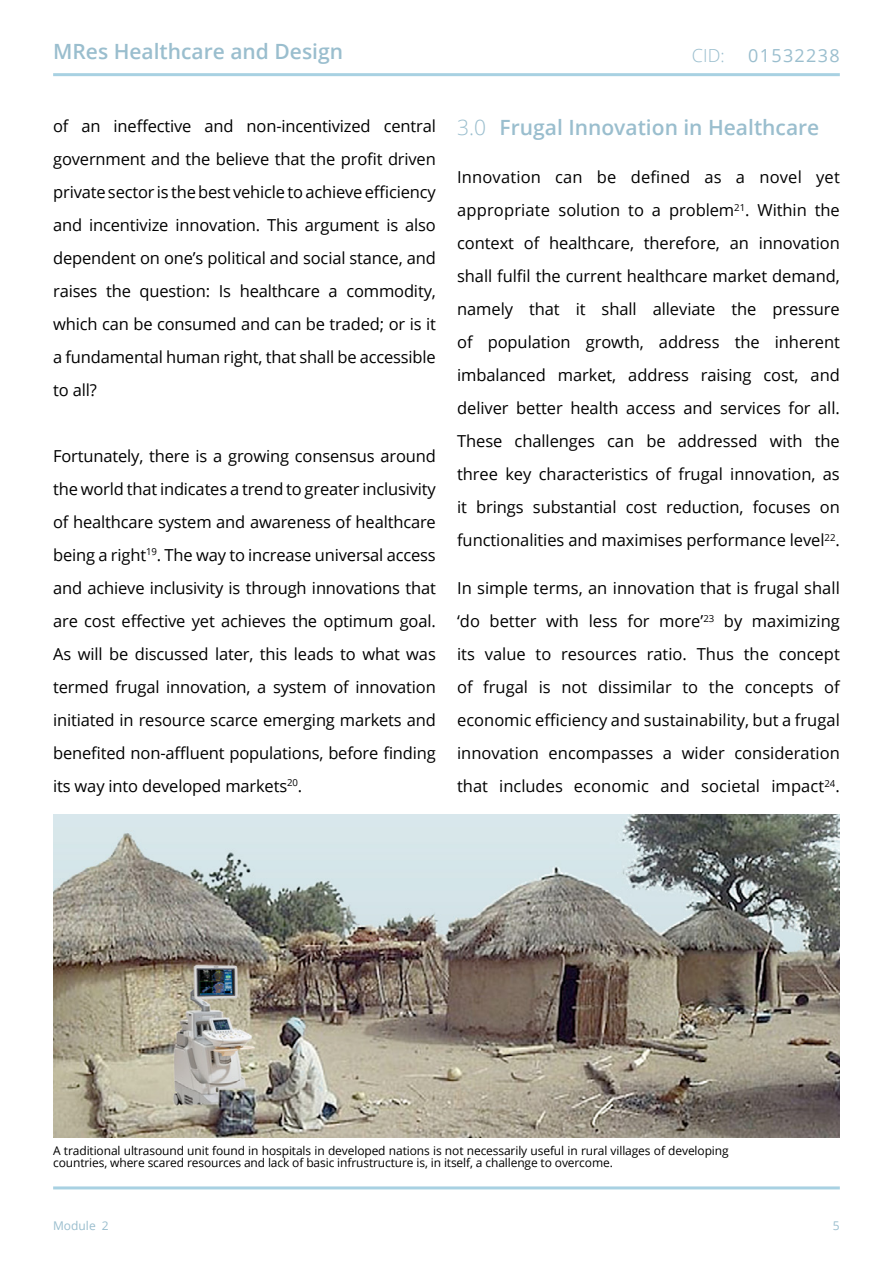
<style>
.page{position:relative;width:893px;height:1263px;background:#fff}
.page>*{position:absolute;margin:0;border:0;box-sizing:border-box;transform-origin:0 0}
.t1{font:600 21px "Open Sans";color:#9abece}
.t2{font:18px "Open Sans";letter-spacing:.075em;color:#9abece}
.t3{font:300 18px "Open Sans";color:#9abece}
.t4{font:16.5px/33px "Open Sans";letter-spacing:-.01em;color:#000;text-align:justify}
.t5{font:12px/12px "Open Sans";letter-spacing:-.01em;color:#000}
.t6{font:12px "Open Sans";color:#9abece}
.s1{font-weight:300}
</style>
<div class="page">
<hr style="left:53px;top:73px;width:787px;height:3px;background:#a8d1e2">
<hr style="left:53px;top:1186px;width:787px;height:3px;background:#a8d1e2">
<img style="left:53px;top:814px;width:787px;height:323px">
<p class="t1" style="left:53px;top:37px;width:291px">MRes Healthcare and Design</p>
<p class="t3" style="left:692px;top:43px;width:34px">CID:</p>
<p class="t2" style="left:748px;top:43px;width:93px">01532238</p>
<p class="t4" style="left:53px;top:109px;width:384px">of an ineffective and non-incentivized central government and the believe that the profit driven private sector is the best vehicle to achieve efficiency and incentivize innovation. This argument is also dependent on one’s political and social stance, and raises the question: Is healthcare a commodity, which can be consumed and can be traded; or is it a fundamental human right, that shall be accessible to all?</p>
<p class="t4" style="left:53px;top:439px;width:384px">Fortunately, there is a growing consensus around the world that indicates a trend to greater inclusivity of healthcare system and awareness of healthcare being a right<sup>19</sup>. The way to increase universal access and achieve inclusivity is through innovations that are cost effective yet achieves the optimum goal.<br>As will be discussed later, this leads to what was termed frugal innovation, a system of innovation initiated in resource scarce emerging markets and benefited non-affluent populations, before finding its way into developed markets<sup>20</sup>.</p>
<p class="t1" style="left:457px;top:113px;width:364px"><span class="s1">3.0</span> Frugal Innovation in Healthcare</p>
<p class="t4" style="left:457px;top:160px;width:384px">Innovation can be defined as a novel yet appropriate solution to a problem<sup>21</sup>. Within the context of healthcare, therefore, an innovation shall fulfil the current healthcare market demand, namely that it shall alleviate the pressure of population growth, address the inherent imbalanced market, address raising cost, and deliver better health access and services for all.<br>These challenges can be addressed with the three key characteristics of frugal innovation, as it brings substantial cost reduction, focuses on functionalities and maximises performance level<sup>22</sup>.</p>
<p class="t4" style="left:457px;top:571px;width:384px">In simple terms, an innovation that is frugal shall ‘do better with less for more’<sup>23</sup> by maximizing its value to resources ratio. Thus the concept of frugal is not dissimilar to the concepts of economic efficiency and sustainability, but a frugal innovation encompasses a wider consideration that includes economic and societal impact<sup>24</sup>.</p>
<p class="t5" style="left:53px;top:1144px;width:677px">A traditional ultrasound unit found in hospitals in developed nations is not necessarily useful in rural villages of developing countries, where scared resources and lack of basic infrustructure is, in itself, a challenge to overcome.</p>
<p class="t6" style="left:53px;top:1217px;width:57px">Module 2</p>
<p class="t6" style="left:833px;top:1217px;width:8px">5</p>
</div>
